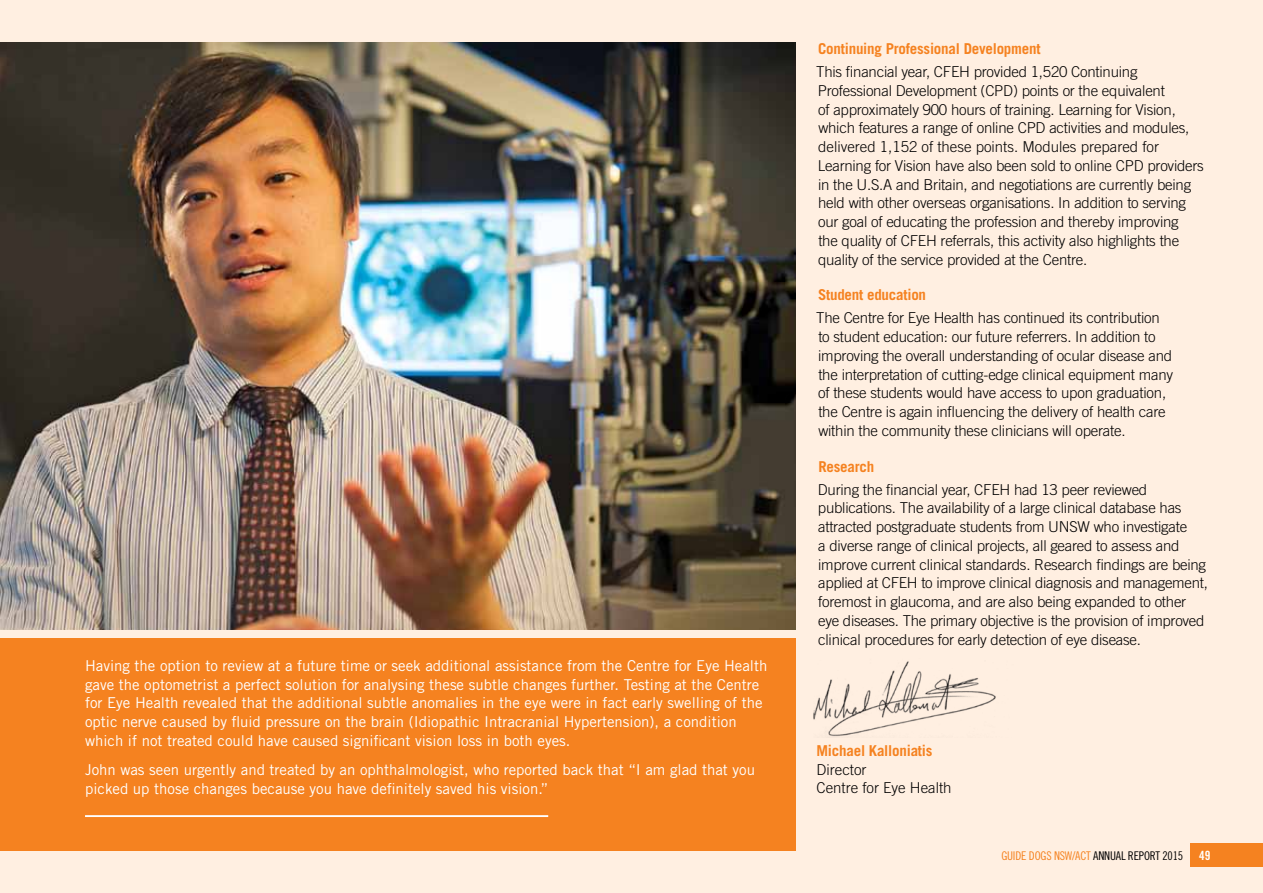
<style>
.page{position:relative;width:1263px;height:893px;background:#ffefe1}
.page>*{position:absolute;margin:0;border:0;box-sizing:border-box;transform-origin:0 0}
.t1{font:300 15px/18.8px "Trade Gothic";letter-spacing:-.015em;color:#000}
.t2{font:15px/18.8px "Trade Gothic";color:#fff}
.t3{font:700 15px "Trade Gothic";letter-spacing:-.015em;color:#f58220}
.t4{font:12.75px "Trade Gothic Bold Cond Twenty";color:#fff}
.t5{font:12px "Trade Gothic Cond Eighteen";letter-spacing:-.015em;color:#f58220}
.s1{color:#000}
</style>
<div class="page">
<div style="left:1191px;top:843px;width:72px;height:23px;background:#f58220"></div>
<div style="left:0;top:638px;width:795px;height:212px;background:#f58220"></div>
<hr style="left:85px;top:815px;width:463px;height:2px;background:#fff">
<img style="left:814px;top:661px;width:182px;height:76px">
<img style="left:0;top:43px;width:795px;height:586px">
<p class="t2" style="left:85px;top:656px;width:684px">Having the option to review at a future time or seek additional assistance from the Centre for Eye Health gave the optometrist a perfect solution for analysing these subtle changes further. Testing at the Centre for Eye Health revealed that the additional subtle anomalies in the eye were in fact early swelling of the optic nerve caused by fluid pressure on the brain (Idiopathic Intracranial Hypertension), a condition which if not treated could have caused significant vision loss in both eyes.</p>
<p class="t2" style="left:85px;top:760px;width:671px">John was seen urgently and treated by an ophthalmologist, who reported back that “I am glad that you picked up those changes because you have definitely saved his vision.”</p>
<p class="t3" style="left:818px;top:40px;width:224px">Continuing Professional Development</p>
<p class="t1" style="left:816px;top:62px;width:389px">This financial year, CFEH provided 1,520 Continuing Professional Development (CPD) points or the equivalent<br>of approximately 900 hours of training. Learning for Vision, which features a range of online CPD activities and modules, delivered 1,152 of these points. Modules prepared for Learning for Vision have also been sold to online CPD providers in the U.S.A and Britain, and negotiations are currently being held with other overseas organisations. In addition to serving our goal of educating the profession and thereby improving<br>the quality of CFEH referrals, this activity also highlights the quality of the service provided at the Centre.</p>
<p class="t3" style="left:818px;top:286px;width:110px">Student education</p>
<p class="t1" style="left:816px;top:308px;width:358px">The Centre for Eye Health has continued its contribution to student education: our future referrers. In addition to improving the overall understanding of ocular disease and the interpretation of cutting-edge clinical equipment many of these students would have access to upon graduation, the Centre is again influencing the delivery of health care within the community these clinicians will operate.</p>
<p class="t3" style="left:818px;top:457px;width:57px">Research</p>
<p class="t1" style="left:818px;top:480px;width:391px">During the financial year, CFEH had 13 peer reviewed publications. The availability of a large clinical database has attracted postgraduate students from UNSW who investigate<br>a diverse range of clinical projects, all geared to assess and improve current clinical standards. Research findings are being applied at CFEH to improve clinical diagnosis and management, foremost in glaucoma, and are also being expanded to other eye diseases. The primary objective is the provision of improved clinical procedures for early detection of eye disease.</p>
<p class="t3" style="left:816px;top:741px;width:117px">Michael Kalloniatis</p>
<p class="t1" style="left:816px;top:760px;width:137px">Director<br>Centre for Eye Health</p>
<p class="t5" style="left:1001px;top:848px;width:183px">GUIDE DOGS NSW/ACT <span class="s1">ANNUAL REPORT 2015</span></p>
<p class="t4" style="left:1199px;top:848px;width:13px">49</p>
</div>
